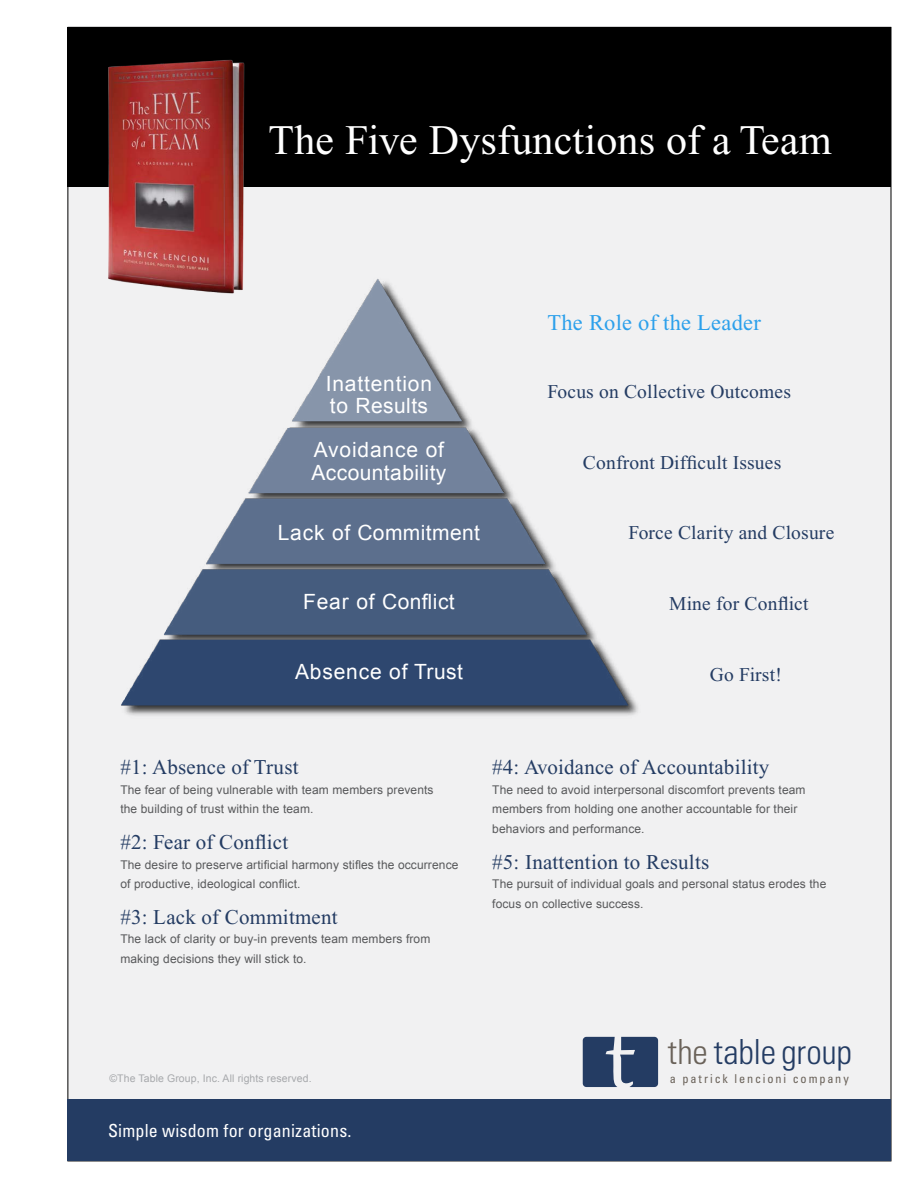
<style>
.page{position:relative;width:918px;height:1188px;background:#fff}
.page>*{position:absolute;margin:0;border:0;box-sizing:border-box;transform-origin:0 0}
.t1{font:42px "Times New Roman";letter-spacing:.005em;color:#fff}
.t2{font:300 condensed 34.65px "Univers";letter-spacing:-.01em;color:#243c63}
.t3{font:22.5px "Times New Roman";letter-spacing:.01em;color:#2ca0eb}
.t4{font:21px "Times New Roman";letter-spacing:.01em;color:#243c63}
.t5{font:21px/22.5px "Arial";letter-spacing:.02em;color:#fff}
.t6{font:21px/22.5px "Arial";letter-spacing:.04em;color:#fff}
.t7{font:19.5px "Times New Roman";letter-spacing:.01em;color:#243c63}
.t8{font:condensed 18px "Univers";letter-spacing:.01em;color:#fff}
.t9{font:condensed 12.3px "Univers";letter-spacing:.15em;color:#6a6259}
.t10{font:12px/19.5px "Arial";letter-spacing:.01em;color:#58595b}
.t11{font:10.5px "Arial";letter-spacing:.01em;color:#a7a9ac}
.s1{color:#6a6259}
</style>
<div class="page">
<div style="left:68px;top:26px;width:823px;height:1134px;background:#f1f1f2"></div>
<div style="left:68px;top:27px;width:823px;height:159px;background:#000"></div>
<svg style="left:583px;top:1037px;width:75px;height:50px;background:#3f5476"></svg>
<div style="left:68px;top:1100px;width:823px;height:61px;background:#243c63"></div>
<img style="left:121px;top:279px;width:517px;height:437px">
<img style="left:89px;top:59px;width:162px;height:244px">
<h1 class="t1" style="left:268px;top:117px;width:565px">The Five Dysfunctions of a Team</h1>
<h3 class="t3" style="left:548px;top:310px;width:215px">The Role of the Leader</h3>
<h3 class="t6" style="left:326px;top:372px;width:108px">Inattention to Results</h3>
<h3 class="t5" style="left:311px;top:439px;width:137px">Avoidance of<br>Accountability</h3>
<h3 class="t7" style="left:548px;top:381px;width:245px">Focus on Collective Outcomes</h3>
<h3 class="t7" style="left:583px;top:452px;width:200px">Confront Difficult Issues</h3>
<h3 class="t5" style="left:278px;top:522px;width:204px">Lack of Commitment</h3>
<h3 class="t7" style="left:629px;top:522px;width:207px">Force Clarity and Closure</h3>
<h3 class="t5" style="left:303px;top:590px;width:153px">Fear of Conflict</h3>
<h3 class="t7" style="left:669px;top:593px;width:141px">Mine for Conflict</h3>
<h3 class="t6" style="left:295px;top:660px;width:169px">Absence of Trust</h3>
<h3 class="t7" style="left:710px;top:664px;width:74px">Go First!</h3>
<h3 class="t4" style="left:120px;top:756px;width:180px">#1: Absence of Trust</h3>
<p class="t10" style="left:120px;top:780px;width:315px">The fear of being vulnerable with team members prevents the building of trust within the team.</p>
<h3 class="t4" style="left:120px;top:831px;width:169px">#2: Fear of Conflict</h3>
<p class="t10" style="left:120px;top:855px;width:340px">The desire to preserve artificial harmony stifles the occurrence of productive, ideological conflict.</p>
<h3 class="t4" style="left:120px;top:905px;width:219px">#3: Lack of Commitment</h3>
<p class="t10" style="left:120px;top:929px;width:312px">The lack of clarity or buy-in prevents team members from making decisions they will stick to.</p>
<p class="t11" style="left:109px;top:1071px;width:204px">©The Table Group, Inc. All rights reserved.</p>
<h3 class="t8" style="left:108px;top:1119px;width:245px">Simple wisdom for organizations.</h3>
<h3 class="t4" style="left:492px;top:756px;width:279px">#4: Avoidance of Accountability</h3>
<p class="t10" style="left:492px;top:780px;width:315px">The need to avoid interpersonal discomfort prevents team members from holding one another accountable for their behaviors and performance.</p>
<h3 class="t4" style="left:492px;top:850px;width:219px">#5: Inattention to Results</h3>
<p class="t10" style="left:492px;top:874px;width:336px">The pursuit of individual goals and personal status erodes the focus on collective success.</p>
<h2 class="t2" style="left:668px;top:1031px;width:186px"><span class="s1">the</span> table group</h2>
<p class="t9" style="left:670px;top:1071px;width:181px">a patrick lencioni company</p>
</div>
